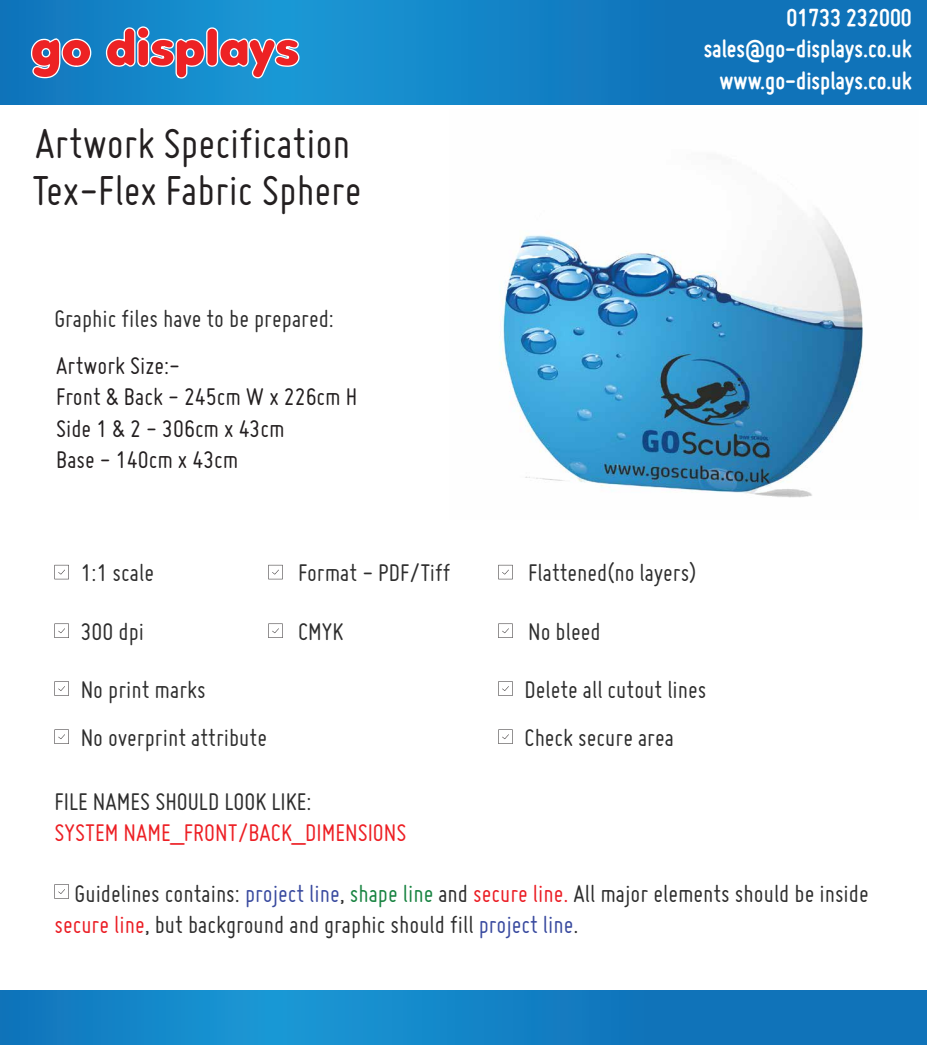
<style>
.page{position:relative;width:927px;height:1045px;background:#fff}
.page>*{position:absolute;margin:0;border:0;box-sizing:border-box;transform-origin:0 0}
.t1{font:48.12px "Debussy";color:#ed2224}
.t2{font:45.5px/47.1px "Miso";color:#231f20}
.t3{font:26.25px/31.5px "Miso";color:#2d2d2d}
.t4{font:26.25px/31.5px "Miso";color:#231f20}
.t5{font:700 26.25px/31.5px "Miso";color:#fff;text-align:right}
.t6{font:26.25px "Miso";color:#ed1f24}
.s1{color:#394a9f}
.s2{color:#188341}
.s3{color:#eb1d24}
</style>
<div class="page">
<svg style="left:54px;top:564px;width:15px;height:15px"></svg>
<svg style="left:268px;top:564px;width:15px;height:15px"></svg>
<svg style="left:498px;top:564px;width:14px;height:15px"></svg>
<svg style="left:54px;top:623px;width:15px;height:14px"></svg>
<svg style="left:268px;top:623px;width:15px;height:14px"></svg>
<svg style="left:498px;top:623px;width:14px;height:14px"></svg>
<svg style="left:54px;top:681px;width:15px;height:14px"></svg>
<svg style="left:54px;top:884px;width:15px;height:14px"></svg>
<svg style="left:498px;top:681px;width:14px;height:14px"></svg>
<svg style="left:54px;top:729px;width:15px;height:14px"></svg>
<svg style="left:498px;top:729px;width:14px;height:14px"></svg>
<svg style="left:0;top:0;width:927px;height:104px;background:#127fc2"></svg>
<img style="left:500px;top:209px;width:363px;height:289px">
<svg style="left:30px;top:38px;width:62px;height:41px;background:#348ec9"></svg>
<svg style="left:105px;top:26px;width:195px;height:53px;background:#339cd4"></svg>
<svg style="left:0;top:990px;width:927px;height:54px;background:#1380c3"></svg>
<h1 class="t1" style="left:31px;top:22px;width:270px">go displays</h1>
<h2 class="t2" style="left:32px;top:119px;width:331px">Artwork Specification<br>Tex-Flex Fabric Sphere</h2>
<p class="t3" style="left:54px;top:302px;width:281px">Graphic files have to be prepared:</p>
<p class="t4" style="left:56px;top:349px;width:303px">Artwork Size:-<br>Front &amp; Back - 245cm W x 226cm H<br>Side 1 &amp; 2 - 306cm x 43cm<br>Base - 140cm x 43cm</p>
<p class="t5" style="left:703px;top:1px;width:209px">01733 232000 sales@go-displays.co.uk www.go-displays.co.uk</p>
<p class="t3" style="left:81px;top:556px;width:75px">1:1 scale</p>
<p class="t3" style="left:298px;top:556px;width:154px">Format - PDF/Tiff</p>
<p class="t3" style="left:528px;top:556px;width:170px">Flattened(no layers)</p>
<p class="t3" style="left:81px;top:615px;width:65px">300 dpi</p>
<p class="t3" style="left:298px;top:615px;width:47px">CMYK</p>
<p class="t3" style="left:528px;top:615px;width:74px">No bleed</p>
<p class="t3" style="left:81px;top:673px;width:127px">No print marks</p>
<p class="t3" style="left:524px;top:673px;width:183px">Delete all cutout lines</p>
<p class="t3" style="left:81px;top:721px;width:188px">No overprint attribute</p>
<p class="t3" style="left:524px;top:721px;width:151px">Check secure area</p>
<p class="t3" style="left:54px;top:784px;width:259px">FILE NAMES SHOULD LOOK LIKE:</p>
<p class="t6" style="left:54px;top:818px;width:353px">SYSTEM NAME_FRONT/BACK_DIMENSIONS</p>
<p class="t3" style="left:54px;top:876px;width:815px;text-indent:20px">Guidelines contains: <span class="s1">project line</span>, <span class="s2">shape line</span> and <span class="s3">secure line.</span> All major elements should be inside <span class="s3">secure line</span>, but background and graphic should fill <span class="s1">project line</span>.</p>
</div>
